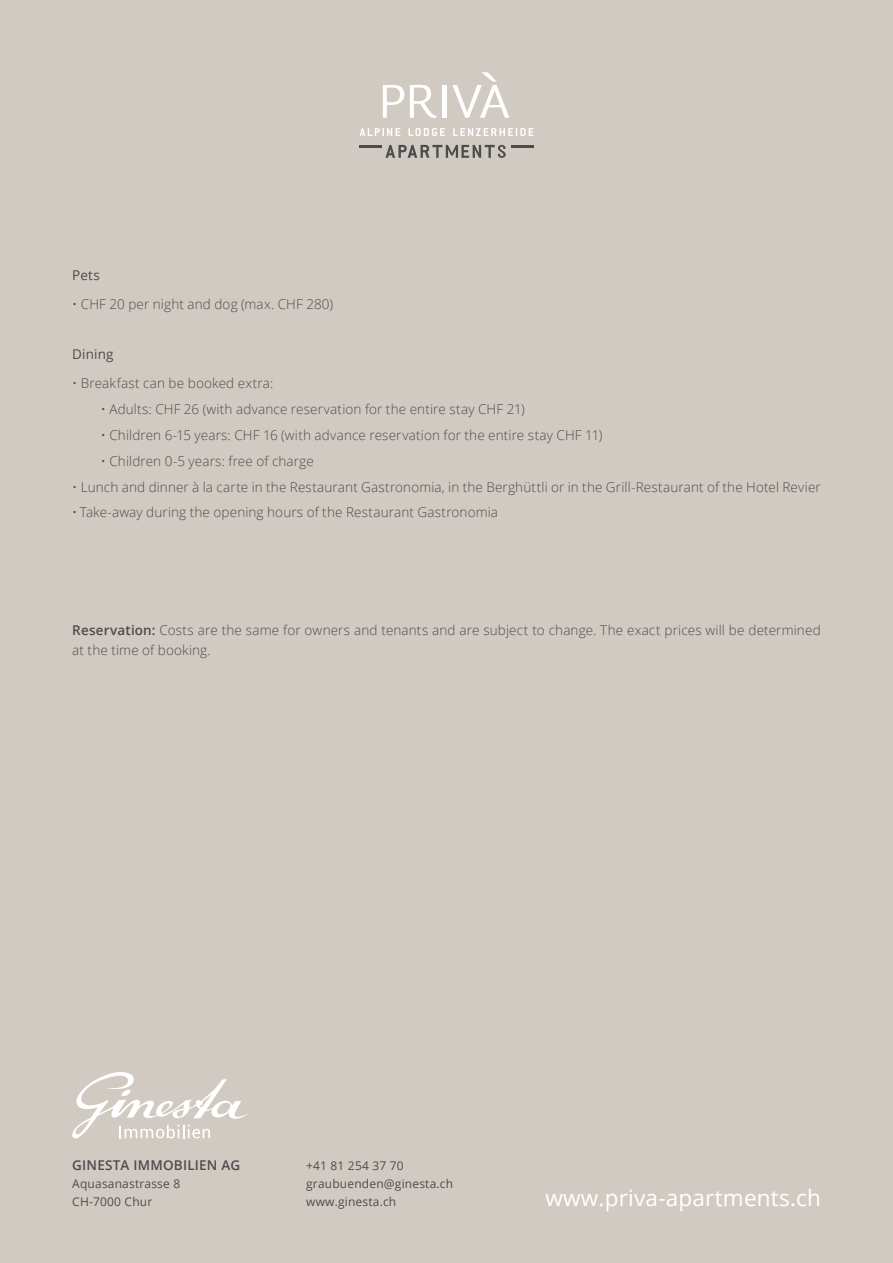
<style>
.page{position:relative;width:893px;height:1263px;background:#d1cac2}
.page>*{position:absolute;margin:0;border:0;box-sizing:border-box;transform-origin:0 0}
.t1{font:22.5px "Open Sans";letter-spacing:.01em;color:#fff}
.t2{font:300 13.5px/19.5px "Open Sans";letter-spacing:.01em;color:#4b4c4d}
.t3{font:600 13.5px "Open Sans";letter-spacing:.015em;color:#4b4c4d}
.t4{font:13.5px "Open Sans";letter-spacing:.01em;color:#4b4c4d}
.t5{font:12px/18px "Open Sans";letter-spacing:.015em;color:#4b4c4d}
.s1{font-weight:600}
</style>
<div class="page">
<svg style="left:383px;top:85px;width:21px;height:33px"></svg>
<svg style="left:410px;top:85px;width:27px;height:33px"></svg>
<hr style="left:442px;top:85px;width:4px;height:33px;background:#fff">
<svg style="left:452px;top:72px;width:57px;height:46px"></svg>
<svg style="left:360px;top:128px;width:40px;height:8px"></svg>
<svg style="left:409px;top:128px;width:36px;height:8px"></svg>
<svg style="left:453px;top:128px;width:80px;height:8px"></svg>
<svg style="left:386px;top:145px;width:120px;height:13px"></svg>
<hr style="left:360px;top:145px;width:22px;height:2px;background:#4b4c4d">
<hr style="left:511px;top:145px;width:22px;height:2px;background:#4b4c4d">
<svg style="left:72px;top:1072px;width:176px;height:66px"></svg>
<p class="t4" style="left:72px;top:266px;width:29px">Pets</p>
<p class="t2" style="left:72px;top:294px;width:262px">• CHF 20 per night and dog (max. CHF 280)</p>
<p class="t4" style="left:72px;top:345px;width:43px">Dining</p>
<p class="t2" style="left:72px;top:373px;width:202px">• Breakfast can be booked extra:</p>
<p class="t2" style="left:101px;top:399px;width:425px">• Adults: CHF 26 (with advance reservation for the entire stay CHF 21)</p>
<p class="t2" style="left:101px;top:425px;width:503px">• Children 6-15 years: CHF 16 (with advance reservation for the entire stay CHF 11)</p>
<p class="t2" style="left:101px;top:451px;width:214px">• Children 0-5 years: free of charge</p>
<p class="t2" style="left:72px;top:476px;width:750px">• Lunch and dinner à la carte in the Restaurant Gastronomia, in the Berghüttli or in the Grill-Restaurant of the Hotel Revier</p>
<p class="t2" style="left:72px;top:502px;width:427px">• Take-away during the opening hours of the Restaurant Gastronomia</p>
<p class="t2" style="left:72px;top:620px;width:750px"><span class="s1">Reservation:</span> Costs are the same for owners and tenants and are subject to change. The exact prices will be determined at the time of booking.</p>
<p class="t3" style="left:72px;top:1156px;width:170px">GINESTA IMMOBILIEN AG</p>
<p class="t5" style="left:72px;top:1174px;width:109px">Aquasanastrasse 8<br>CH-7000 Chur</p>
<p class="t5" style="left:306px;top:1156px;width:148px">+41 81 254 37 70 graubuenden@ginesta.ch www.ginesta.ch</p>
<h1 class="t1" style="left:545px;top:1182px;width:277px">www.priva-apartments.ch</h1>
</div>
